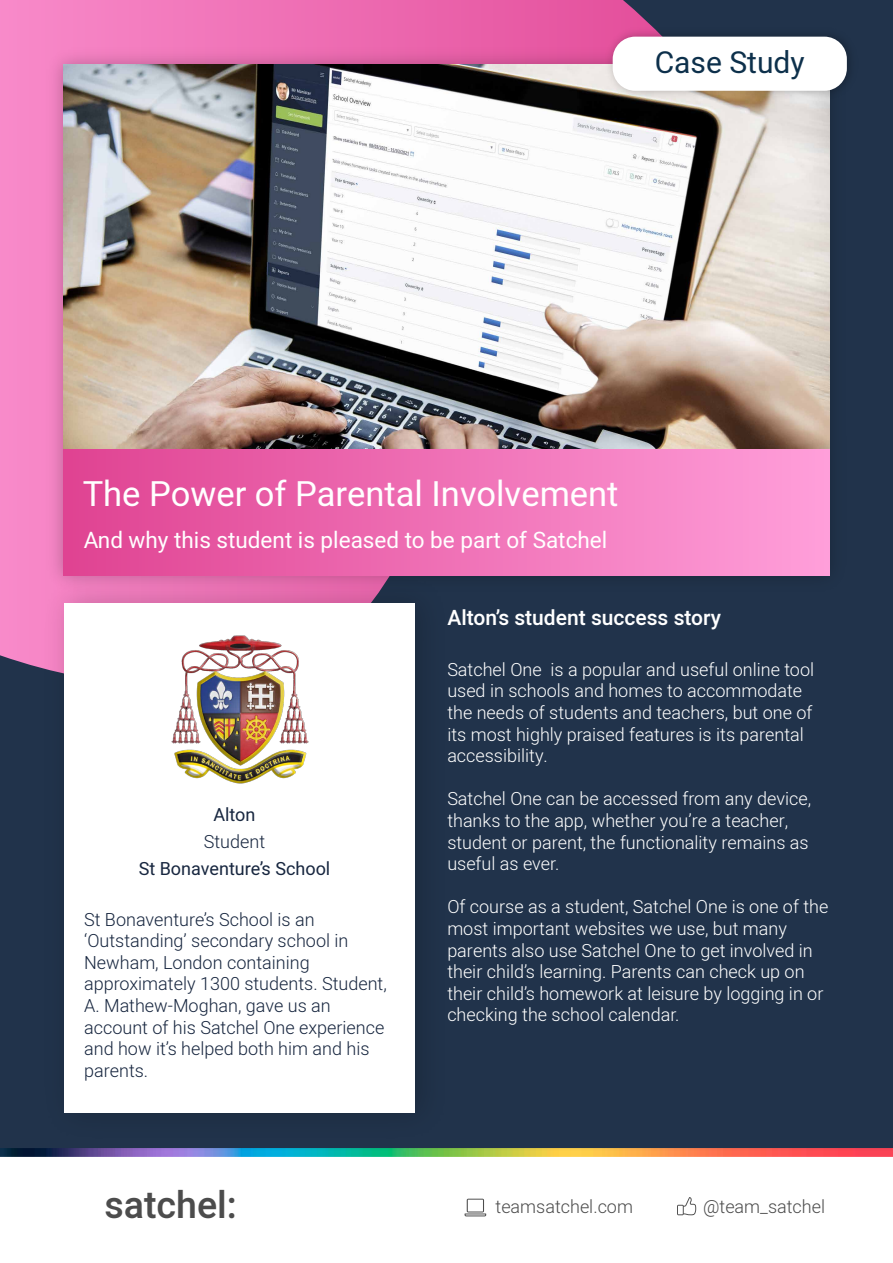
<style>
.page{position:relative;width:893px;height:1263px;background:#fff}
.page>*{position:absolute;margin:0;border:0;box-sizing:border-box;transform-origin:0 0}
.t1{font:500 37.5px "Heebo";color:#4c4c4c}
.t2{font:34.5px "Heebo";color:#fff}
.t3{font:30px "Heebo";color:#0d304b}
.t4{font:22.5px "Heebo";color:#fff}
.t5{font:500 21px "Heebo";color:#fff}
.t6{font:300 18px/21.6px "Heebo";color:#fff}
.t7{font:300 18px/21.6px "Heebo";color:#17263f}
.t8{font:300 18px "Heebo";color:#4c4c4c}
.t9{font:18px "Heebo";color:#17263f}
</style>
<div class="page">
<div style="left:0;top:0;width:893px;height:1151px;background:#21334b"></div>
<svg style="left:465px;top:1199px;width:21px;height:17px"></svg>
<svg style="left:677px;top:1197px;width:19px;height:18px"></svg>
<img style="left:0;top:1149px;width:893px;height:7px">
<svg style="left:0;top:0;width:650px;height:666px"></svg>
<img style="left:39px;top:41px;width:791px;height:559px">
<img style="left:63px;top:65px;width:766px;height:500px">
<div style="left:64px;top:450px;width:766px;height:125px;background:linear-gradient(to right,#df4392,#ff9fda)"></div>
<img style="left:32px;top:565px;width:427px;height:586px">
<div style="left:64px;top:603px;width:350px;height:510px;background:#fff"></div>
<img style="left:601px;top:24px;width:248px;height:80px">
<div style="left:613px;top:37px;width:234px;height:54px;background:#fff;border-radius:22px"></div>
<img style="left:171px;top:635px;width:138px;height:149px">
<h3 class="t3" style="left:655px;top:41px;width:151px">Case Study</h3>
<h2 class="t2" style="left:83px;top:470px;width:537px">The Power of Parental Involvement</h2>
<p class="t4" style="left:84px;top:524px;width:525px">And why this student is pleased to be part of Satchel</p>
<p class="t9" style="left:213px;top:802px;width:43px">Alton</p>
<p class="t7" style="left:204px;top:831px;width:63px">Student</p>
<p class="t9" style="left:139px;top:856px;width:193px">St Bonaventure’s School</p>
<p class="t7" style="left:84px;top:908px;width:304px">St Bonaventure’s School is an ‘Outstanding’ secondary school in<br>Newham, London containing approximately 1300 students. Student,<br>A. Mathew-Moghan, gave us an account of his Satchel One experience and how it’s helped both him and his parents.</p>
<p class="t5" style="left:447px;top:603px;width:275px">Alton’s student success story</p>
<p class="t6" style="left:447px;top:658px;width:368px">Satchel One is a popular and useful online tool used in schools and homes to accommodate the needs of students and teachers, but one of its most highly praised features is its parental accessibility.</p>
<p class="t6" style="left:447px;top:788px;width:365px">Satchel One can be accessed from any device, thanks to the app, whether you’re a teacher, student or parent, the functionality remains as useful as ever.</p>
<p class="t6" style="left:447px;top:896px;width:383px">Of course as a student, Satchel One is one of the most important websites we use, but many parents also use Satchel One to get involved in their child’s learning. Parents can check up on their child’s homework at leisure by logging in or checking the school calendar.</p>
<h1 class="t1" style="left:104px;top:1179px;width:134px">satchel:</h1>
<p class="t8" style="left:496px;top:1194px;width:139px">teamsatchel.com</p>
<p class="t8" style="left:703px;top:1194px;width:124px">@team_satchel</p>
</div>
